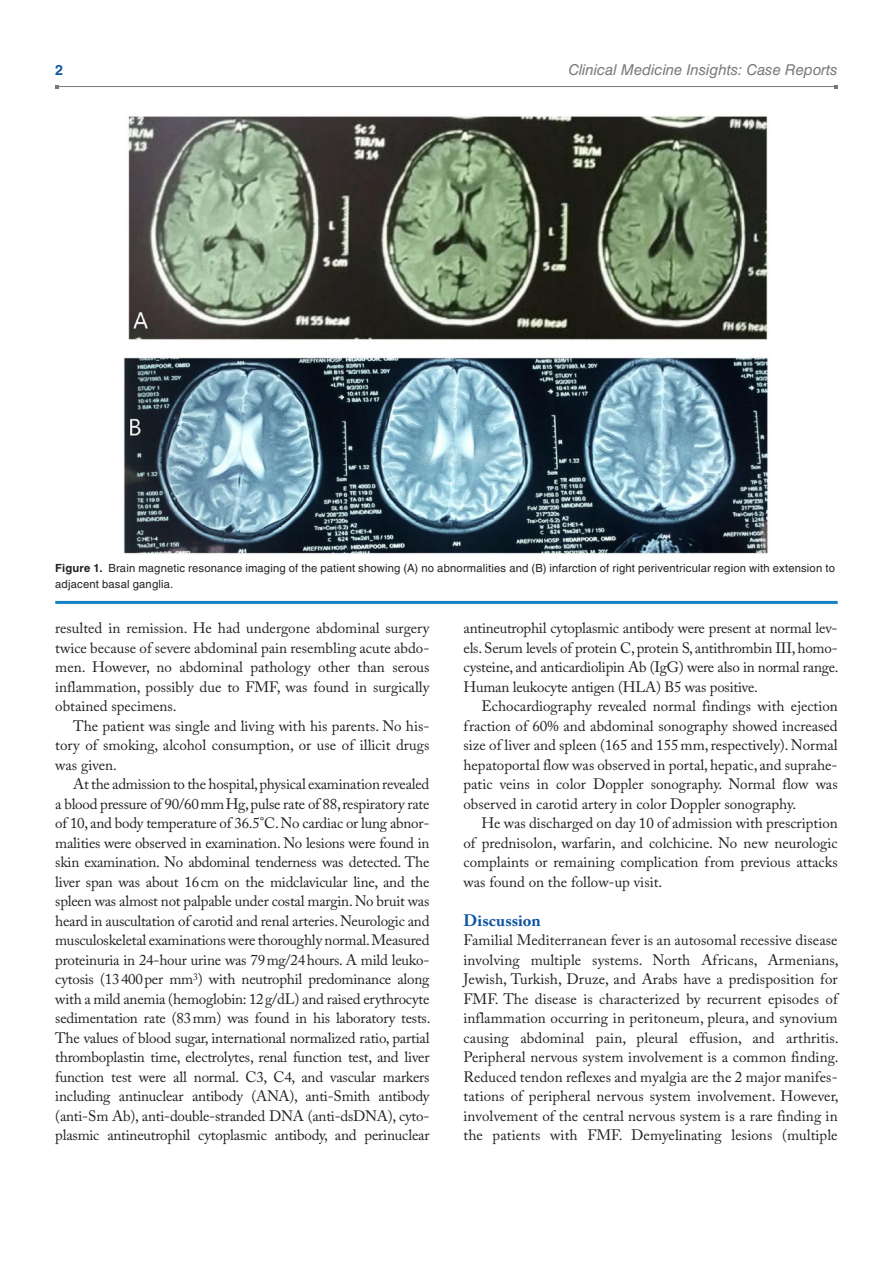
<style>
.page{position:relative;width:893px;height:1263px;background:#fff}
.page>*{position:absolute;margin:0;border:0;box-sizing:border-box;transform-origin:0 0}
.t1{font:700 16.5px "Adobe Caslon Pro";letter-spacing:.005em;color:#1055a4}
.t2{font:15px/19.5px "Adobe Caslon Pro";color:#231f20;text-align:justify}
.t3{font:italic 15px "Helvetica LT Std";letter-spacing:-.005em;color:#76787b}
.t4{font:700 14.25px "Helvetica LT Std";color:#1055a4}
.t5{font:11.25px/16.5px "Helvetica LT Std";letter-spacing:.015em;color:#231f20}
.s1{font-weight:700}
</style>
<div class="page">
<hr style="left:57px;top:86px;width:779px;height:1px;background:#76787b">
<hr style="left:55px;top:601px;width:783px;height:3px;background:#1582c5">
<img style="left:123px;top:116px;width:645px;height:438px">
<p class="t4" style="left:55px;top:61px;width:9px">2</p>
<p class="t3" style="left:568px;top:61px;width:271px">Clinical Medicine Insights: Case Reports</p>
<p class="t5" style="left:55px;top:559px;width:781px"><span class="s1">Figure 1.</span> Brain magnetic resonance imaging of the patient showing (A) no abnormalities and (B) infarction of right periventricular region with extension to adjacent basal ganglia.</p>
<p class="t2" style="left:55px;top:618px;width:376px">resulted in remission. He had undergone abdominal surgery twice because of severe abdominal pain resembling acute abdo&shy;men. However, no abdominal pathology other than serous inflammation, possibly due to FMF, was found in surgically obtained specimens.</p>
<p class="t2" style="left:55px;top:716px;width:376px;text-indent:18px">The patient was single and living with his parents. No his&shy;tory of smoking, alcohol consumption, or use of illicit drugs was given.</p>
<p class="t2" style="left:55px;top:774px;width:377px;text-indent:18px">At the admission to the hospital, physical examination revealed a blood pressure of 90/60mmHg, pulse rate of 88, respiratory rate of 10, and body temperature of 36.5°C. No cardiac or lung abnor&shy;malities were observed in examination. No lesions were found in skin examination. No abdominal tenderness was detected. The liver span was about 16cm on the midclavicular line, and the spleen was almost not palpable under costal margin. No bruit was heard in auscultation of carotid and renal arteries. Neurologic and musculoskeletal examinations were thoroughly normal. Measured proteinuria in 24-hour urine was 79mg/24hours. A mild leuko&shy;cytosis (13400per mm<sup>3</sup>) with neutrophil predominance along with a mild anemia (hemoglobin: 12g/dL) and raised erythrocyte sedimentation rate (83mm) was found in his laboratory tests.<br>The values of blood sugar, international normalized ratio, partial thromboplastin time, electrolytes, renal function test, and liver function test were all normal. C3, C4, and vascular markers including antinuclear antibody (ANA), anti-Smith antibody (anti-Sm Ab), anti-double-stranded DNA (anti-dsDNA), cyto&shy;plasmic antineutrophil cytoplasmic antibody, and perinuclear</p>
<p class="t2" style="left:463px;top:618px;width:377px">antineutrophil cytoplasmic antibody were present at normal lev&shy;els. Serum levels of protein C, protein S, antithrombin III, homo&shy;cysteine, and anticardiolipin Ab (IgG) were also in normal range.<br>Human leukocyte antigen (HLA) B5 was positive.</p>
<p class="t2" style="left:463px;top:696px;width:376px;text-indent:18px">Echocardiography revealed normal findings with ejection fraction of 60% and abdominal sonography showed increased size of liver and spleen (165 and 155mm, respectively). Normal hepatoportal flow was observed in portal, hepatic, and suprahe&shy;patic veins in color Doppler sonography. Normal flow was observed in carotid artery in color Doppler sonography.</p>
<p class="t2" style="left:463px;top:813px;width:376px;text-indent:18px">He was discharged on day 10 of admission with prescription of prednisolon, warfarin, and colchicine. No new neurologic complaints or remaining complication from previous attacks was found on the follow-up visit.</p>
<p class="t1" style="left:463px;top:910px;width:79px">Discussion</p>
<p class="t2" style="left:463px;top:930px;width:377px">Familial Mediterranean fever is an autosomal recessive disease involving multiple systems. North Africans, Armenians, Jewish, Turkish, Druze, and Arabs have a predisposition for FMF. The disease is characterized by recurrent episodes of inflammation occurring in peritoneum, pleura, and synovium causing abdominal pain, pleural effusion, and arthritis.<br>Peripheral nervous system involvement is a common finding.<br>Reduced tendon reflexes and myalgia are the 2 major manifes&shy;tations of peripheral nervous system involvement. However, involvement of the central nervous system is a rare finding in the patients with FMF. Demyelinating lesions (multiple</p>
</div>
